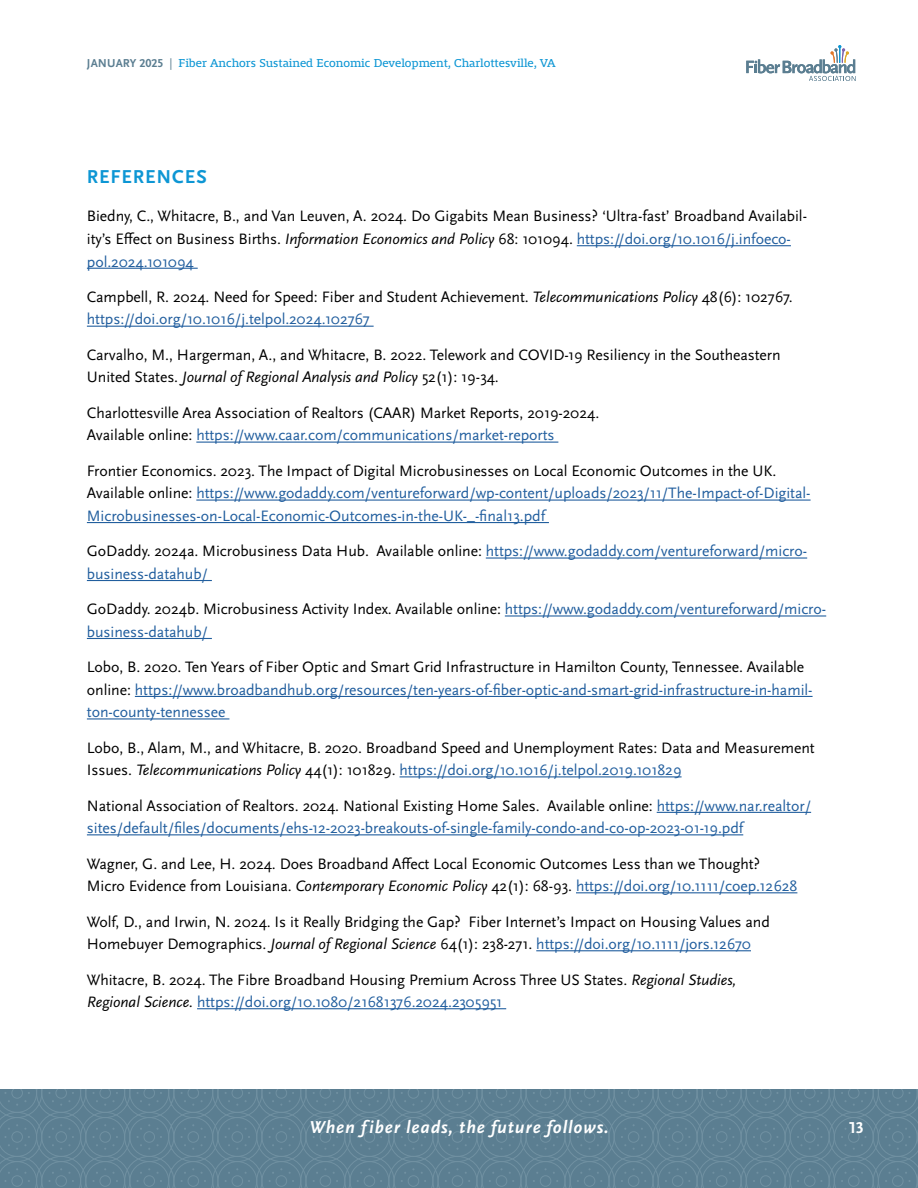
<style>
.page{position:relative;width:918px;height:1188px;background:#fff}
.page>*{position:absolute;margin:0;border:0;box-sizing:border-box;transform-origin:0 0}
.t1{font:700 19.5px "Scala Sans Pro";letter-spacing:.045em;color:#0d96d4}
.t2{font:italic 700 18px "Scala Sans Pro";letter-spacing:.05em;color:#fff}
.t3{font:700 16.5px "Scala Sans Pro";color:#fff}
.t4{font:15.75px/22.5px "Scala Sans Pro";letter-spacing:-.005em;color:#000}
.t5{font:15.75px/22.5px "Scala Sans Pro";letter-spacing:-.005em;color:#215e9e}
.t6{font:12px "Mislab Std";color:#0d96d4}
.s1{font-family:"Scala Sans Pro";font-weight:700;color:#5b7e91}
.s2{font-family:"Scala Sans Pro";color:#5b7e91}
.s3{font-style:italic}
.s4{color:#215e9e}
.s5{color:#000}
</style>
<div class="page">
<svg style="left:0;top:1090px;width:918px;height:98px;background:#5e8093"></svg>
<svg style="left:746px;top:45px;width:110px;height:36px"></svg>
<hr style="left:577px;top:245px;width:214px;height:1px;background:#215e9e">
<hr style="left:87px;top:268px;width:111px;height:1px;background:#215e9e">
<hr style="left:87px;top:326px;width:287px;height:1px;background:#215e9e">
<hr style="left:196px;top:442px;width:362px;height:1px;background:#215e9e">
<hr style="left:196px;top:500px;width:615px;height:1px;background:#215e9e">
<hr style="left:87px;top:522px;width:462px;height:1px;background:#215e9e">
<hr style="left:486px;top:557px;width:321px;height:2px;background:#215e9e">
<hr style="left:87px;top:580px;width:125px;height:1px;background:#215e9e">
<hr style="left:505px;top:615px;width:321px;height:2px;background:#215e9e">
<hr style="left:87px;top:638px;width:125px;height:1px;background:#215e9e">
<hr style="left:135px;top:696px;width:678px;height:1px;background:#215e9e">
<hr style="left:87px;top:718px;width:142px;height:1px;background:#215e9e">
<hr style="left:400px;top:776px;width:282px;height:1px;background:#215e9e">
<hr style="left:657px;top:812px;width:154px;height:1px;background:#215e9e">
<hr style="left:87px;top:834px;width:656px;height:1px;background:#215e9e">
<hr style="left:576px;top:892px;width:221px;height:1px;background:#215e9e">
<hr style="left:536px;top:950px;width:215px;height:1px;background:#215e9e">
<hr style="left:197px;top:1008px;width:309px;height:1px;background:#215e9e">
<p class="t6" style="left:87px;top:57px;width:470px"><span class="s1">JANUARY 2025</span> <span class="s2">|</span> Fiber Anchors Sustained Economic Development, Charlottesville, VA</p>
<p class="t1" style="left:87px;top:165px;width:121px">REFERENCES</p>
<p class="t4" style="left:87px;top:205px;width:722px">Biedny, C., Whitacre, B., and Van Leuven, A. 2024. Do Gigabits Mean Business? ‘Ultra-fast’ Broadband Availabil&shy;ity’s Effect on Business Births. <span class="s3">Information Economics and Policy</span> 68: 101094. <span class="s4">https://doi.org/10.1016/j.infoeco&shy;pol.2024.101094</span></p>
<p class="t4" style="left:87px;top:286px;width:707px">Campbell, R. 2024. Need for Speed: Fiber and Student Achievement. <span class="s3">Telecommunications Policy</span> 48(6): 102767. <span class="s4">https://doi.org/10.1016/j.telpol.2024.102767</span></p>
<p class="t4" style="left:87px;top:344px;width:695px">Carvalho, M., Hargerman, A., and Whitacre, B. 2022. Telework and COVID-19 Resiliency in the Southeastern<br>United States. <span class="s3">Journal of Regional Analysis and Policy</span> 52(1): 19-34.</p>
<p class="t4" style="left:87px;top:402px;width:514px">Charlottesville Area Association of Realtors (CAAR) Market Reports, 2019-2024.<br>Available online: <span class="s4">https://www.caar.com/communications/market-reports</span></p>
<p class="t5" style="left:87px;top:460px;width:725px"><span class="s5">Frontier Economics. 2023. The Impact of Digital Microbusinesses on Local Economic Outcomes in the UK.<br>Available online:</span> https://www.godaddy.com/ventureforward/wp-content/uploads/2023/11/The-Impact-of-Digital-<br>Microbusinesses-on-Local-Economic-Outcomes-in-the-UK-_-final13.pdf</p>
<p class="t5" style="left:87px;top:540px;width:722px"><span class="s5">GoDaddy. 2024a. Microbusiness Data Hub. Available online:</span> https://www.godaddy.com/ventureforward/micro&shy;business-datahub/</p>
<p class="t5" style="left:87px;top:598px;width:741px"><span class="s5">GoDaddy. 2024b. Microbusiness Activity Index. Available online:</span> https://www.godaddy.com/ventureforward/micro&shy;business-datahub/</p>
<p class="t5" style="left:87px;top:656px;width:727px"><span class="s5">Lobo, B. 2020. Ten Years of Fiber Optic and Smart Grid Infrastructure in Hamilton County, Tennessee. Available online:</span> https://www.broadbandhub.org/resources/ten-years-of-fiber-optic-and-smart-grid-infrastructure-in-hamil&shy;ton-county-tennessee</p>
<p class="t4" style="left:87px;top:736px;width:729px">Lobo, B., Alam, M., and Whitacre, B. 2020. Broadband Speed and Unemployment Rates: Data and Measurement<br>Issues. <span class="s3">Telecommunications Policy</span> 44(1): 101829. <span class="s4">https://doi.org/10.1016/j.telpol.2019.101829</span></p>
<p class="t5" style="left:87px;top:794px;width:726px"><span class="s5">National Association of Realtors. 2024. National Existing Home Sales. Available online:</span> https://www.nar.realtor/ sites/default/files/documents/ehs-12-2023-breakouts-of-single-family-condo-and-co-op-2023-01-19.pdf</p>
<p class="t4" style="left:87px;top:852px;width:712px">Wagner, G. and Lee, H. 2024. Does Broadband Affect Local Economic Outcomes Less than we Thought?<br>Micro Evidence from Louisiana. <span class="s3">Contemporary Economic Policy</span> 42(1): 68-93. <span class="s4">https://doi.org/10.1111/coep.12628</span></p>
<p class="t4" style="left:87px;top:910px;width:685px">Wolf, D., and Irwin, N. 2024. Is it Really Bridging the Gap? Fiber Internet’s Impact on Housing Values and<br>Homebuyer Demographics. <span class="s3">Journal of Regional Science</span> 64(1): 238-271. <span class="s4">https://doi.org/10.1111/jors.12670</span></p>
<p class="t4" style="left:87px;top:968px;width:651px">Whitacre, B. 2024. The Fibre Broadband Housing Premium Across Three US States. <span class="s3">Regional Studies,<br>Regional Science.</span> <span class="s4">https://doi.org/10.1080/21681376.2024.2305951</span></p>
<p class="t2" style="left:309px;top:1117px;width:301px">When fiber leads, the future follows.</p>
<p class="t3" style="left:849px;top:1118px;width:16px">13</p>
</div>
